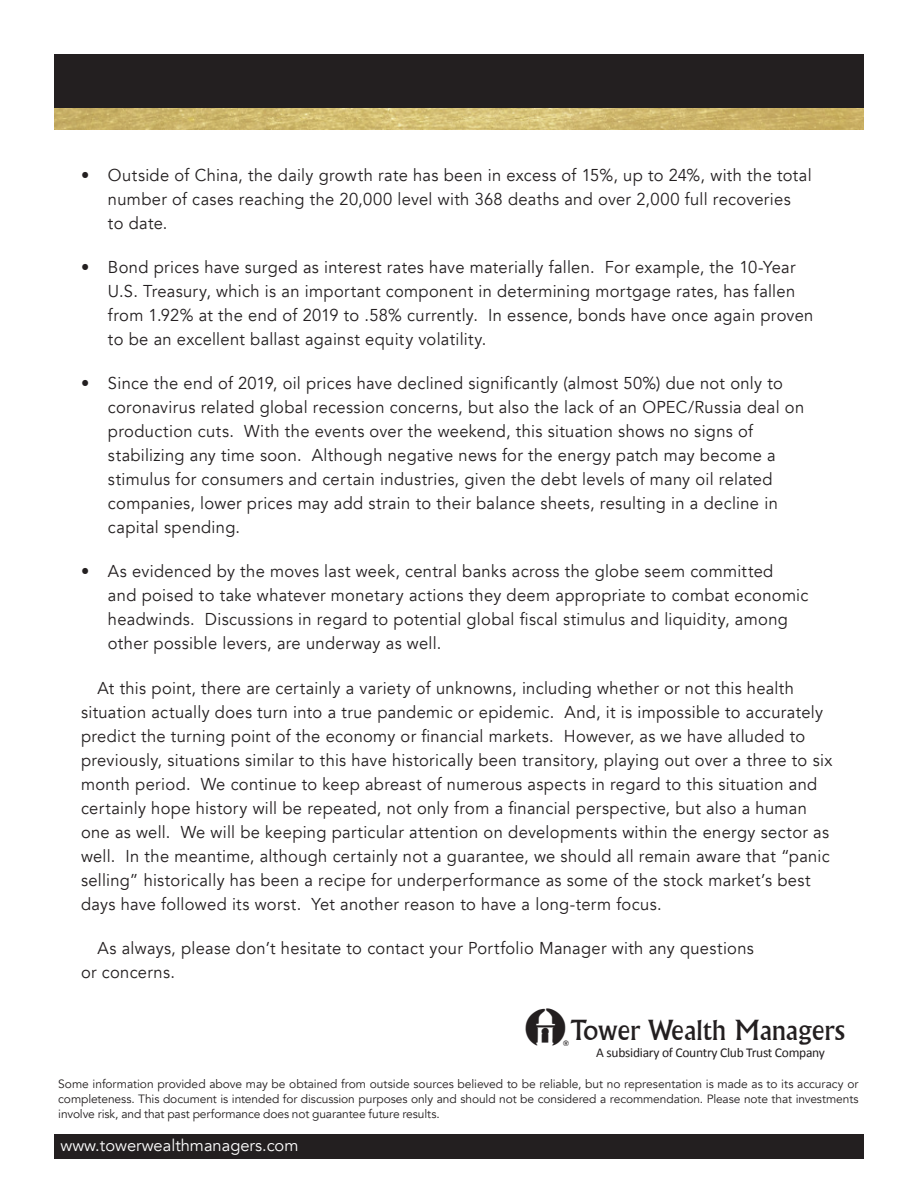
<style>
.page{position:relative;width:918px;height:1188px;background:#fff}
.page>*{position:absolute;margin:0;border:0;box-sizing:border-box;transform-origin:0 0}
.t1{font:27px "Flareserif 821 BT Long K";color:#231f20}
.t2{font:17.1px/24px "Avenir";letter-spacing:.02em;color:#231f20;scale:.96 1}
.t3{font:16.5px "Avenir";color:#fff}
.t4{font:13.5px "Calibri";letter-spacing:-.02em;color:#231f20}
.t5{font:12px/15px "Avenir";letter-spacing:-.01em;color:#231f20;text-align:justify}
</style>
<div class="page">
<img style="left:54px;top:108px;width:810px;height:22px">
<div style="left:54px;top:54px;width:810px;height:54px;background:#231f20"></div>
<div style="left:54px;top:1134px;width:810px;height:25px;background:#231f20"></div>
<p class="t2" style="left:108px;top:163px;width:734px;text-indent:-27px">• Outside of China, the daily growth rate has been in excess of 15%, up to 24%, with the total number of cases reaching the 20,000 level with 368 deaths and over 2,000 full recoveries<br>to date.</p>
<p class="t2" style="left:108px;top:255px;width:736px;text-indent:-27px">• Bond prices have surged as interest rates have materially fallen. For example, the 10-Year U.S. Treasury, which is an important component in determining mortgage rates, has fallen from 1.92% at the end of 2019 to .58% currently. In essence, bonds have once again proven to be an excellent ballast against equity volatility.</p>
<p class="t2" style="left:108px;top:372px;width:727px;text-indent:-27px">• Since the end of 2019, oil prices have declined significantly (almost 50%) due not only to coronavirus related global recession concerns, but also the lack of an OPEC/Russia deal on production cuts. With the events over the weekend, this situation shows no signs of stabilizing any time soon. Although negative news for the energy patch may become a stimulus for consumers and certain industries, given the debt levels of many oil related companies, lower prices may add strain to their balance sheets, resulting in a decline in capital spending.</p>
<p class="t2" style="left:108px;top:560px;width:731px;text-indent:-27px">• As evidenced by the moves last week, central banks across the globe seem committed<br>and poised to take whatever monetary actions they deem appropriate to combat economic headwinds. Discussions in regard to potential global fiscal stimulus and liquidity, among other possible levers, are underway as well.</p>
<p class="t2" style="left:81px;top:676px;width:784px;text-indent:16px">At this point, there are certainly a variety of unknowns, including whether or not this health situation actually does turn into a true pandemic or epidemic. And, it is impossible to accurately predict the turning point of the economy or financial markets. However, as we have alluded to previously, situations similar to this have historically been transitory, playing out over a three to six month period. We continue to keep abreast of numerous aspects in regard to this situation and certainly hope history will be repeated, not only from a financial perspective, but also a human one as well. We will be keeping particular attention on developments within the energy sector as well. In the meantime, although certainly not a guarantee, we should all remain aware that “panic selling” historically has been a recipe for underperformance as some of the stock market’s best days have followed its worst. Yet another reason to have a long-term focus.</p>
<p class="t2" style="left:81px;top:936px;width:702px;text-indent:16px">As always, please don’t hesitate to contact your Portfolio Manager with any questions or concerns.</p>
<h1 class="t1" style="left:525px;top:1015px;width:322px">}Tower Wealth Managers</h1>
<p class="t4" style="left:596px;top:1044px;width:230px">A subsidiary of Country Club Trust Company</p>
<p class="t5" style="left:58px;top:1077px;width:802px">Some information provided above may be obtained from outside sources believed to be reliable, but no representation is made as to its accuracy or completeness. This document is intended for discussion purposes only and should not be considered a recommendation. Please note that investments involve risk, and that past performance does not guarantee future results.</p>
<p class="t3" style="left:60px;top:1135px;width:240px">www.towerwealthmanagers.com</p>
</div>
